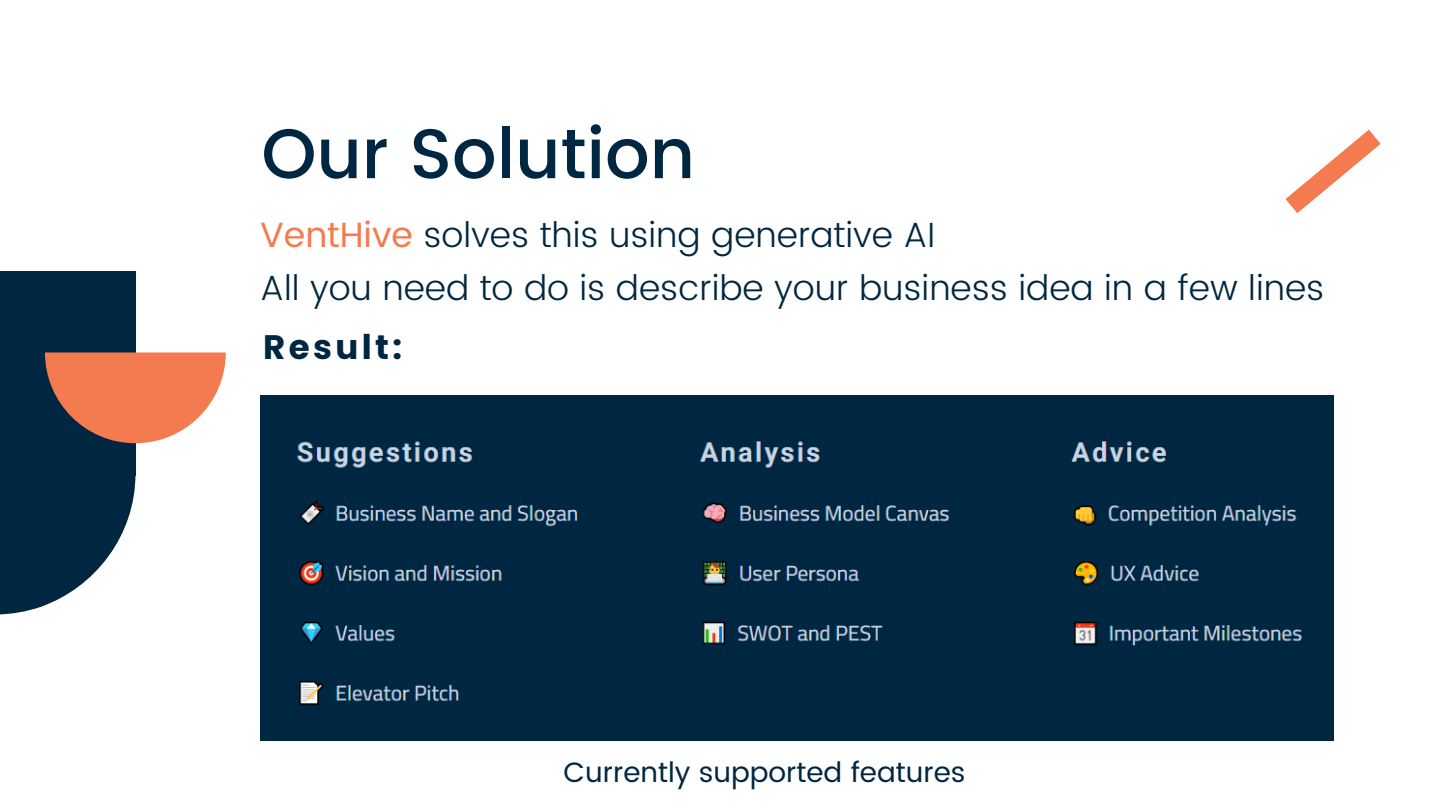
<style>
.page{position:relative;width:1440px;height:810px;background:#fff}
.page>*{position:absolute;margin:0;border:0;box-sizing:border-box;transform-origin:0 0}
.t1{font:500 70px "Poppins";color:#002741}
.t2{font:300 35px/52.5px "Poppins";color:#002741}
.t3{font:700 34px "Poppins";letter-spacing:.1em;color:#002741}
.t4{font:28px "Poppins";color:#002741}
.s1{font-weight:400;color:#f47b50}
</style>
<div class="page">
<svg style="left:1285px;top:129px;width:96px;height:84px"></svg>
<div style="left:0;top:310px;width:135px;height:166px;background:#002741"></div>
<svg style="left:0;top:476px;width:135px;height:138px"></svg>
<div style="left:0;top:271px;width:135px;height:40px;background:#002741"></div>
<svg style="left:45px;top:352px;width:181px;height:91px"></svg>
<div style="left:260px;top:395px;width:1073px;height:345px;background:#002741"></div>
<h1 class="t1" style="left:261px;top:113px;width:435px">Our Solution</h1>
<p class="t2" style="left:260px;top:209px;width:1066px"><span class="s1">VentHive</span> solves this using generative AI<br>All you need to do is describe your business idea in a few lines</p>
<p class="t3" style="left:263px;top:324px;width:140px">Result:</p>
<p class="t4" style="left:563px;top:756px;width:404px">Currently supported features</p>
</div>
